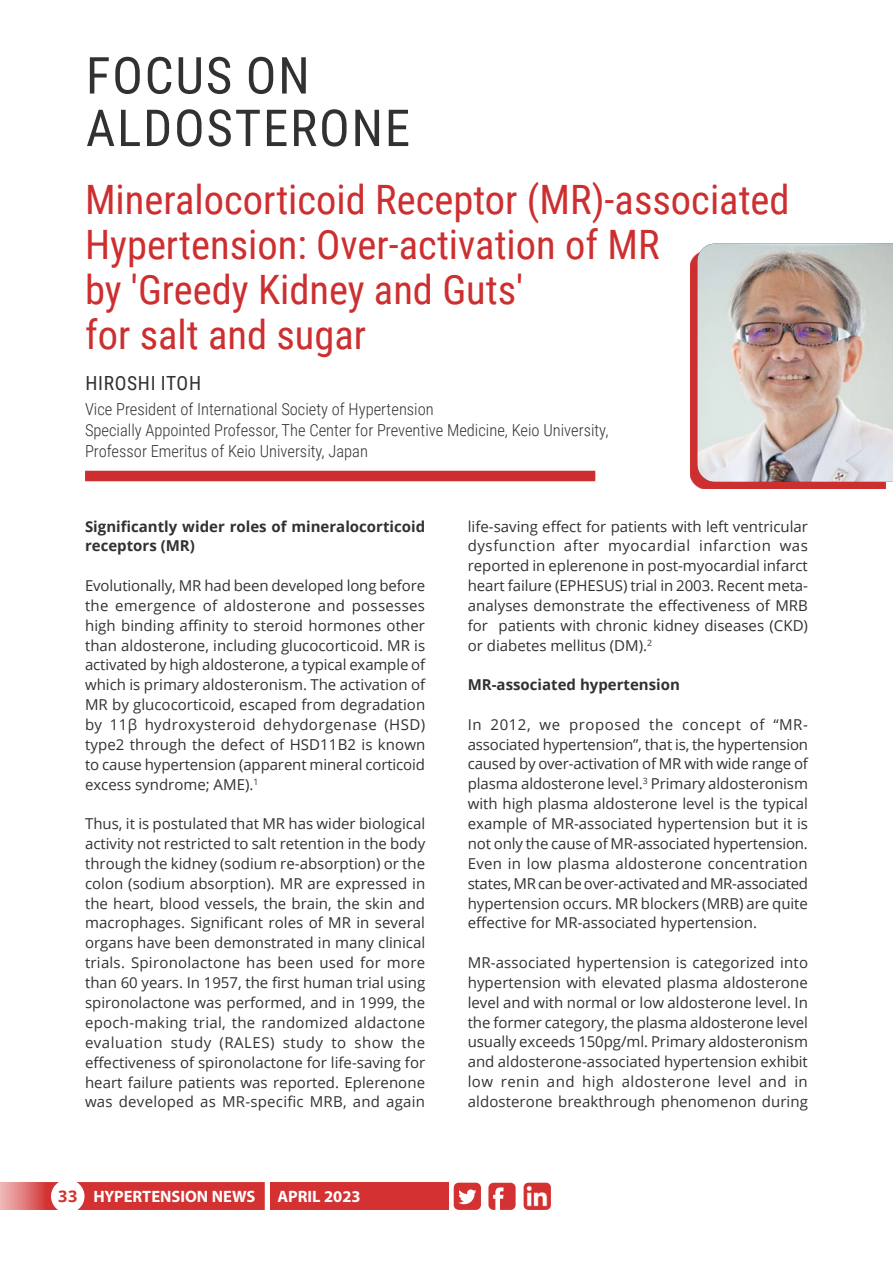
<style>
.page{position:relative;width:893px;height:1263px;background:#fff}
.page>*{position:absolute;margin:0;border:0;box-sizing:border-box;transform-origin:0 0}
.Main_heading_1{font:51px/52.5px "Roboto Condensed";letter-spacing:.035em;color:#303232}
.Sub_Heading_1{font:40.5px/45px "Roboto Condensed";color:#cd2f30}
.Author_-_Name{font:19.5px "Roboto Condensed";letter-spacing:.035em;color:#303232}
.Author_-_Position_ti{font:300 16.5px/21px "Roboto Condensed";color:#303232}
.t1{font:700 16.5px "Myriad Pro";color:#fff}
.Body_text_justified{font:15px/20px "Open Sans";color:#303232;text-align:justify}
.Body_text_justified-2{font:700 15px/19.8px "Open Sans";color:#303232}
.s1{font-family:"Open Sans";font-size:16.2px;color:#d33132}
</style>
<div class="page">
<svg style="left:454px;top:1183px;width:27px;height:27px"></svg>
<svg style="left:488px;top:1183px;width:28px;height:27px"></svg>
<div style="left:270px;top:1183px;width:179px;height:27px;background:#d33132"></div>
<svg style="left:0;top:1183px;width:264px;height:27px;background:#d64040"></svg>
<div style="left:51px;top:1179px;width:34px;height:34px;background:#fff;border-radius:50%"></div>
<img style="left:524px;top:1183px;width:27px;height:27px">
<div style="left:690px;top:251px;width:196px;height:238px;background:#cd2f30"></div>
<img style="left:697px;top:244px;width:196px;height:238px">
<div style="left:85px;top:471px;width:510px;height:10px;background:#cd2f30"></div>
<p class="Main_heading_1" style="left:86px;top:47px;width:326px">FOCUS ON<br>ALDOSTERONE</p>
<p class="Sub_Heading_1" style="left:85px;top:176px;width:706px">Mineralocorticoid Receptor (MR)-associated<br>Hypertension: Over-activation of MR<br>by 'Greedy Kidney and Guts'<br>for salt and sugar</p>
<p class="Author_-_Name" style="left:85px;top:369px;width:117px">HIROSHI ITOH</p>
<p class="Author_-_Position_ti" style="left:85px;top:398px;width:525px">Vice President of International Society of Hypertension<br>Specially Appointed Professor, The Center for Preventive Medicine, Keio University,<br>Professor Emeritus of Keio University, Japan</p>
<p class="Body_text_justified-2" style="left:85px;top:516px;width:342px">Significantly wider roles of mineralocorticoid receptors (MR)</p>
<p class="Body_text_justified" style="left:85px;top:575px;width:342px">Evolutionally, MR had been developed long before the emergence of aldosterone and possesses high binding affinity to steroid hormones other than aldosterone, including glucocorticoid. MR is activated by high aldosterone, a typical example of which is primary aldosteronism. The activation of MR by glucocorticoid, escaped from degradation by 11β hydroxysteroid dehydorgenase (HSD) type2 through the defect of HSD11B2 is known to cause hypertension (apparent mineral corticoid excess syndrome; AME).<sup>1</sup></p>
<p class="Body_text_justified" style="left:85px;top:813px;width:342px">Thus, it is postulated that MR has wider biological activity not restricted to salt retention in the body through the kidney (sodium re-absorption) or the colon (sodium absorption). MR are expressed in the heart, blood vessels, the brain, the skin and macrophages. Significant roles of MR in several organs have been demonstrated in many clinical trials. Spironolactone has been used for more than 60 years. In 1957, the first human trial using spironolactone was performed, and in 1999, the epoch-making trial, the randomized aldactone evaluation study (RALES) study to show the effectiveness of spironolactone for life-saving for heart failure patients was reported. Eplerenone was developed as MR-specific MRB, and again</p>
<p class="t1" style="left:58px;top:1186px;width:199px"><span class="s1">33</span> HYPERTENSION NEWS</p>
<p class="t1" style="left:277px;top:1186px;width:85px">APRIL 2023</p>
<p class="Body_text_justified" style="left:468px;top:516px;width:342px">life-saving effect for patients with left ventricular dysfunction after myocardial infarction was reported in eplerenone in post-myocardial infarct heart failure (EPHESUS) trial in 2003. Recent meta&shy;analyses demonstrate the effectiveness of MRB for patients with chronic kidney diseases (CKD) or diabetes mellitus (DM).<sup>2</sup></p>
<p class="Body_text_justified-2" style="left:468px;top:674px;width:214px">MR-associated hypertension</p>
<p class="Body_text_justified" style="left:468px;top:714px;width:342px">In 2012, we proposed the concept of “MR&shy;associated hypertension”, that is, the hypertension caused by over-activation of MR with wide range of plasma aldosterone level.<sup>3</sup> Primary aldosteronism with high plasma aldosterone level is the typical example of MR-associated hypertension but it is not only the cause of MR-associated hypertension.<br>Even in low plasma aldosterone concentration states, MR can be over-activated and MR-associated hypertension occurs. MR blockers (MRB) are quite effective for MR-associated hypertension.</p>
<p class="Body_text_justified" style="left:468px;top:952px;width:342px">MR-associated hypertension is categorized into hypertension with elevated plasma aldosterone level and with normal or low aldosterone level. In the former category, the plasma aldosterone level usually exceeds 150pg/ml. Primary aldosteronism and aldosterone-associated hypertension exhibit low renin and high aldosterone level and in aldosterone breakthrough phenomenon during</p>
</div>
